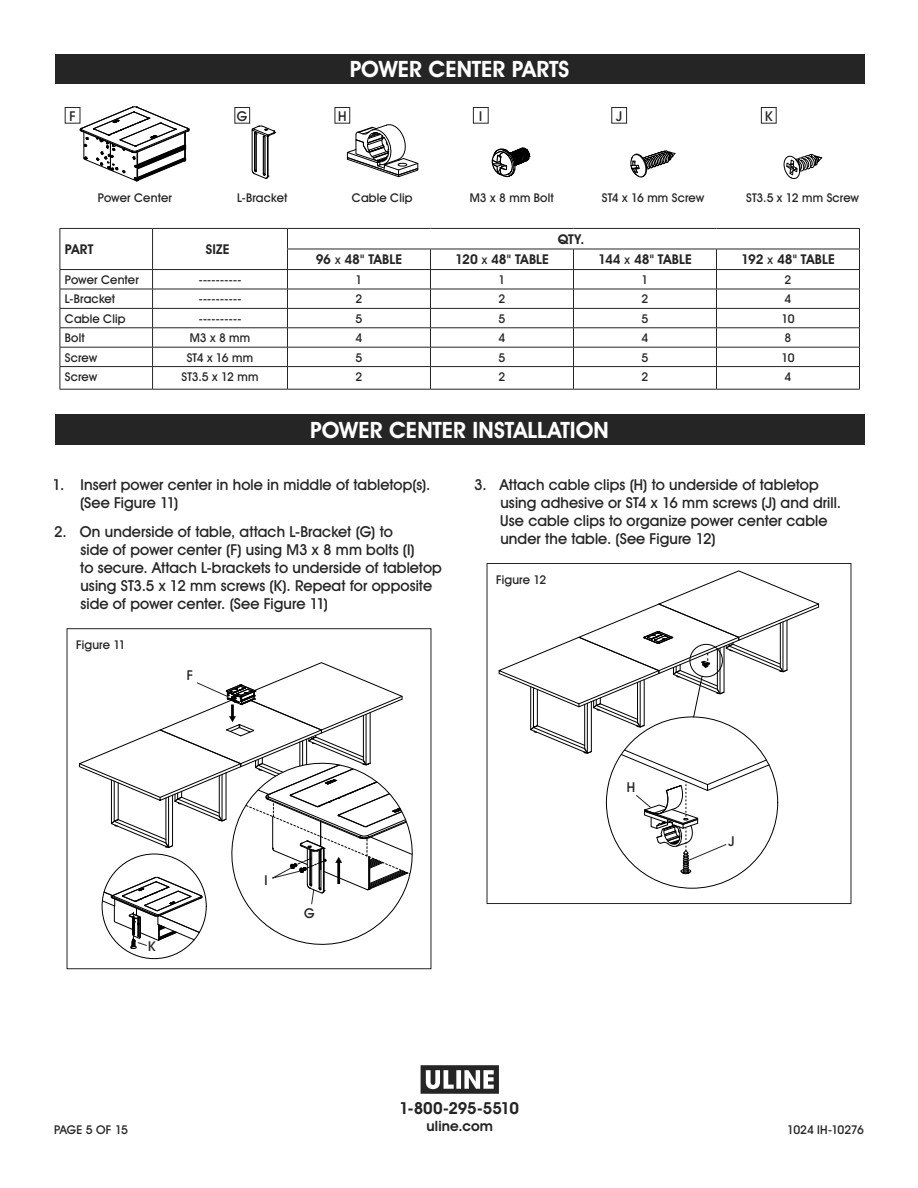
<style>
.page{position:relative;width:918px;height:1188px;background:#fff}
.page>*{position:absolute;margin:0;border:0;box-sizing:border-box;transform-origin:0 0}
.t1{font:700 22.5px "Uline Two Knine";color:#fff}
.t2{font:700 16.5px "Uline Two Knine";letter-spacing:-.015em;color:#252525}
.t3{font:15px/18px "Uline Two Knine";letter-spacing:.005em;color:#252525}
.t4{font:700 14.25px "Uline Two Knine";letter-spacing:.01em;color:#252525}
.t5{font:700 13.5px "Uline Two Knine";color:#252525}
.t6{font:13.5px "Uline Two Knine";color:#252525}
.t7{font:12px "Uline Two Knine";letter-spacing:.005em;color:#252525}
.t8{font:12px "Uline Two Knine";letter-spacing:-.025em;color:#252525}
.s1{font-weight:400;font-size:12px}
</style>
<div class="page">
<div style="left:55px;top:54px;width:810px;height:30px;background:#252525"></div>
<div style="left:55px;top:415px;width:810px;height:30px;background:#252525"></div>
<hr style="left:60px;top:289px;width:93px;height:1px;background:#252525">
<hr style="left:153px;top:289px;width:134px;height:1px;background:#252525">
<hr style="left:287px;top:289px;width:143px;height:1px;background:#252525">
<hr style="left:430px;top:289px;width:143px;height:1px;background:#252525">
<hr style="left:573px;top:289px;width:143px;height:1px;background:#252525">
<hr style="left:716px;top:289px;width:144px;height:1px;background:#252525">
<hr style="left:60px;top:308px;width:93px;height:1px;background:#252525">
<hr style="left:153px;top:308px;width:134px;height:1px;background:#252525">
<hr style="left:287px;top:308px;width:143px;height:1px;background:#252525">
<hr style="left:430px;top:308px;width:143px;height:1px;background:#252525">
<hr style="left:573px;top:308px;width:143px;height:1px;background:#252525">
<hr style="left:716px;top:308px;width:144px;height:1px;background:#252525">
<hr style="left:60px;top:327px;width:93px;height:1px;background:#252525">
<hr style="left:153px;top:327px;width:134px;height:1px;background:#252525">
<hr style="left:287px;top:327px;width:143px;height:1px;background:#252525">
<hr style="left:430px;top:327px;width:143px;height:1px;background:#252525">
<hr style="left:573px;top:327px;width:143px;height:1px;background:#252525">
<hr style="left:716px;top:327px;width:144px;height:1px;background:#252525">
<hr style="left:60px;top:347px;width:93px;height:1px;background:#252525">
<hr style="left:153px;top:347px;width:134px;height:1px;background:#252525">
<hr style="left:287px;top:347px;width:143px;height:1px;background:#252525">
<hr style="left:430px;top:347px;width:143px;height:1px;background:#252525">
<hr style="left:573px;top:347px;width:143px;height:1px;background:#252525">
<hr style="left:716px;top:347px;width:144px;height:1px;background:#252525">
<hr style="left:60px;top:366px;width:93px;height:1px;background:#252525">
<hr style="left:153px;top:366px;width:134px;height:1px;background:#252525">
<hr style="left:287px;top:366px;width:143px;height:1px;background:#252525">
<hr style="left:430px;top:366px;width:143px;height:1px;background:#252525">
<svg style="left:430px;top:250px;width:1px;height:139px"></svg>
<hr style="left:573px;top:366px;width:143px;height:1px;background:#252525">
<svg style="left:573px;top:250px;width:1px;height:139px"></svg>
<hr style="left:716px;top:366px;width:144px;height:1px;background:#252525">
<svg style="left:716px;top:250px;width:1px;height:139px"></svg>
<hr style="left:60px;top:389px;width:93px;height:1px;background:#252525">
<hr style="left:153px;top:389px;width:134px;height:1px;background:#252525">
<hr style="left:287px;top:389px;width:143px;height:1px;background:#252525">
<hr style="left:430px;top:389px;width:143px;height:1px;background:#252525">
<hr style="left:573px;top:389px;width:143px;height:1px;background:#252525">
<hr style="left:716px;top:389px;width:144px;height:1px;background:#252525">
<hr style="left:288px;top:269px;width:142px;height:1px;background:#252525">
<hr style="left:430px;top:269px;width:143px;height:1px;background:#252525">
<hr style="left:573px;top:269px;width:143px;height:1px;background:#252525">
<hr style="left:716px;top:269px;width:144px;height:1px;background:#252525">
<hr style="left:60px;top:228px;width:93px;height:1px;background:#252525">
<svg style="left:60px;top:229px;width:1px;height:160px"></svg>
<hr style="left:153px;top:228px;width:134px;height:1px;background:#252525">
<hr style="left:153px;top:269px;width:135px;height:1px;background:#252525">
<hr style="left:60px;top:269px;width:93px;height:1px;background:#252525">
<svg style="left:152px;top:229px;width:1px;height:160px"></svg>
<hr style="left:287px;top:228px;width:143px;height:1px;background:#252525">
<svg style="left:287px;top:229px;width:1px;height:160px"></svg>
<hr style="left:430px;top:228px;width:143px;height:1px;background:#252525">
<hr style="left:573px;top:228px;width:143px;height:1px;background:#252525">
<hr style="left:716px;top:228px;width:144px;height:1px;background:#252525">
<svg style="left:859px;top:229px;width:1px;height:160px"></svg>
<hr style="left:287px;top:249px;width:143px;height:1px;background:#252525">
<hr style="left:430px;top:249px;width:143px;height:1px;background:#252525">
<hr style="left:573px;top:249px;width:143px;height:1px;background:#252525">
<hr style="left:716px;top:249px;width:144px;height:1px;background:#252525">
<div style="left:487px;top:563px;width:364px;height:341px;border:1px solid #252525"></div>
<div style="left:234px;top:107px;width:16px;height:17px;border:1px solid #252525"></div>
<div style="left:335px;top:107px;width:15px;height:17px;border:1px solid #252525"></div>
<div style="left:473px;top:107px;width:16px;height:17px;border:1px solid #252525"></div>
<div style="left:761px;top:107px;width:16px;height:17px;border:1px solid #252525"></div>
<div style="left:611px;top:107px;width:16px;height:17px;border:1px solid #252525"></div>
<svg style="left:498px;top:570px;width:321px;height:304px"></svg>
<svg style="left:421px;top:1065px;width:78px;height:29px"></svg>
<div style="left:67px;top:628px;width:364px;height:341px;border:1px solid #252525"></div>
<svg style="left:79px;top:662px;width:334px;height:295px"></svg>
<svg style="left:64px;top:106px;width:126px;height:76px"></svg>
<svg style="left:251px;top:125px;width:25px;height:54px"></svg>
<svg style="left:345px;top:123px;width:74px;height:55px"></svg>
<svg style="left:491px;top:147px;width:39px;height:31px"></svg>
<svg style="left:631px;top:151px;width:45px;height:26px"></svg>
<svg style="left:784px;top:154px;width:39px;height:25px"></svg>
<h1 class="t1" style="left:350px;top:56px;width:221px">POWER CENTER PARTS</h1>
<p class="t6" style="left:69px;top:107px;width:8px">F</p>
<p class="t6" style="left:237px;top:107px;width:12px">G</p>
<p class="t6" style="left:338px;top:107px;width:10px">H</p>
<p class="t6" style="left:479px;top:107px;width:5px">I</p>
<p class="t6" style="left:616px;top:107px;width:7px">J</p>
<p class="t6" style="left:765px;top:107px;width:9px">K</p>
<p class="t7" style="left:98px;top:190px;width:75px">Power Center</p>
<p class="t7" style="left:237px;top:190px;width:52px">L-Bracket</p>
<p class="t7" style="left:352px;top:190px;width:62px">Cable Clip</p>
<p class="t7" style="left:470px;top:190px;width:85px">M3 x 8 mm Bolt</p>
<p class="t7" style="left:602px;top:190px;width:104px">ST4 x 16 mm Screw</p>
<p class="t7" style="left:746px;top:190px;width:114px">ST3.5 x 12 mm Screw</p>
<p class="t5" style="left:65px;top:241px;width:30px">PART</p>
<p class="t5" style="left:206px;top:241px;width:25px">SIZE</p>
<p class="t5" style="left:558px;top:231px;width:28px">QTY.</p>
<p class="t5" style="left:316px;top:252px;width:88px">96 <span class="s1">x</span> 48" TABLE</p>
<p class="t5" style="left:455px;top:252px;width:95px">120 <span class="s1">x</span> 48" TABLE</p>
<p class="t5" style="left:598px;top:252px;width:95px">144 <span class="s1">x</span> 48" TABLE</p>
<p class="t5" style="left:741px;top:252px;width:95px">192 <span class="s1">x</span> 48" TABLE</p>
<p class="t7" style="left:65px;top:272px;width:75px">Power Center</p>
<p class="t7" style="left:199px;top:272px;width:44px">----------</p>
<p class="t7" style="left:356px;top:272px;width:8px">1</p>
<p class="t7" style="left:499px;top:272px;width:8px">1</p>
<p class="t7" style="left:642px;top:272px;width:8px">1</p>
<p class="t7" style="left:785px;top:272px;width:8px">2</p>
<p class="t7" style="left:65px;top:292px;width:52px">L-Bracket</p>
<p class="t7" style="left:199px;top:292px;width:44px">----------</p>
<p class="t7" style="left:356px;top:292px;width:8px">2</p>
<p class="t7" style="left:499px;top:292px;width:8px">2</p>
<p class="t7" style="left:642px;top:292px;width:8px">2</p>
<p class="t7" style="left:785px;top:292px;width:8px">4</p>
<p class="t7" style="left:65px;top:311px;width:62px">Cable Clip</p>
<p class="t7" style="left:199px;top:311px;width:44px">----------</p>
<p class="t7" style="left:356px;top:311px;width:8px">5</p>
<p class="t7" style="left:499px;top:311px;width:8px">5</p>
<p class="t7" style="left:642px;top:311px;width:8px">5</p>
<p class="t7" style="left:781px;top:311px;width:15px">10</p>
<p class="t7" style="left:65px;top:330px;width:21px">Bolt</p>
<p class="t7" style="left:190px;top:330px;width:62px">M3 x 8 mm</p>
<p class="t7" style="left:356px;top:330px;width:8px">4</p>
<p class="t7" style="left:499px;top:330px;width:8px">4</p>
<p class="t7" style="left:642px;top:330px;width:8px">4</p>
<p class="t7" style="left:785px;top:330px;width:8px">8</p>
<p class="t7" style="left:65px;top:350px;width:34px">Screw</p>
<p class="t7" style="left:187px;top:350px;width:68px">ST4 x 16 mm</p>
<p class="t7" style="left:356px;top:350px;width:8px">5</p>
<p class="t7" style="left:499px;top:350px;width:8px">5</p>
<p class="t7" style="left:642px;top:350px;width:8px">5</p>
<p class="t7" style="left:781px;top:350px;width:15px">10</p>
<p class="t7" style="left:65px;top:369px;width:34px">Screw</p>
<p class="t7" style="left:182px;top:369px;width:79px">ST3.5 x 12 mm</p>
<p class="t7" style="left:356px;top:369px;width:8px">2</p>
<p class="t7" style="left:499px;top:369px;width:8px">2</p>
<p class="t7" style="left:642px;top:369px;width:8px">2</p>
<p class="t7" style="left:785px;top:369px;width:8px">4</p>
<h1 class="t1" style="left:310px;top:417px;width:300px">POWER CENTER INSTALLATION</h1>
<p class="t3" style="left:80px;top:475px;width:352px;text-indent:-27px">1. Insert power center in hole in middle of tabletop(s). (See Figure 11)</p>
<p class="t3" style="left:80px;top:522px;width:363px;text-indent:-26px">2. On underside of table, attach L-Bracket (G) to<br>side of power center (F) using M3 x 8 mm bolts (I)<br>to secure. Attach L-brackets to underside of tabletop using ST3.5 x 12 mm screws (K). Repeat for opposite side of power center. (See Figure 11)</p>
<p class="t7" style="left:76px;top:637px;width:51px">Figure 11</p>
<p class="t6" style="left:187px;top:667px;width:8px">F</p>
<p class="t3" style="left:500px;top:475px;width:342px;text-indent:-26px">3. Attach cable clips (H) to underside of tabletop using adhesive or ST4 x 16 mm screws (J) and drill.<br>Use cable clips to organize power center cable under the table. (See Figure 12)</p>
<p class="t7" style="left:496px;top:572px;width:52px">Figure 12</p>
<p class="t6" style="left:148px;top:938px;width:9px">K</p>
<p class="t6" style="left:265px;top:872px;width:5px">I</p>
<p class="t6" style="left:304px;top:904px;width:12px">G</p>
<p class="t6" style="left:627px;top:779px;width:10px">H</p>
<p class="t6" style="left:728px;top:832px;width:7px">J</p>
<p class="t2" style="left:399px;top:1098px;width:121px">1-800-295-5510</p>
<p class="t4" style="left:427px;top:1117px;width:68px">uline.com</p>
<p class="t7" style="left:54px;top:1122px;width:76px">PAGE 5 OF 15</p>
<p class="t8" style="left:787px;top:1122px;width:78px">1024 IH-10276</p>
</div>
